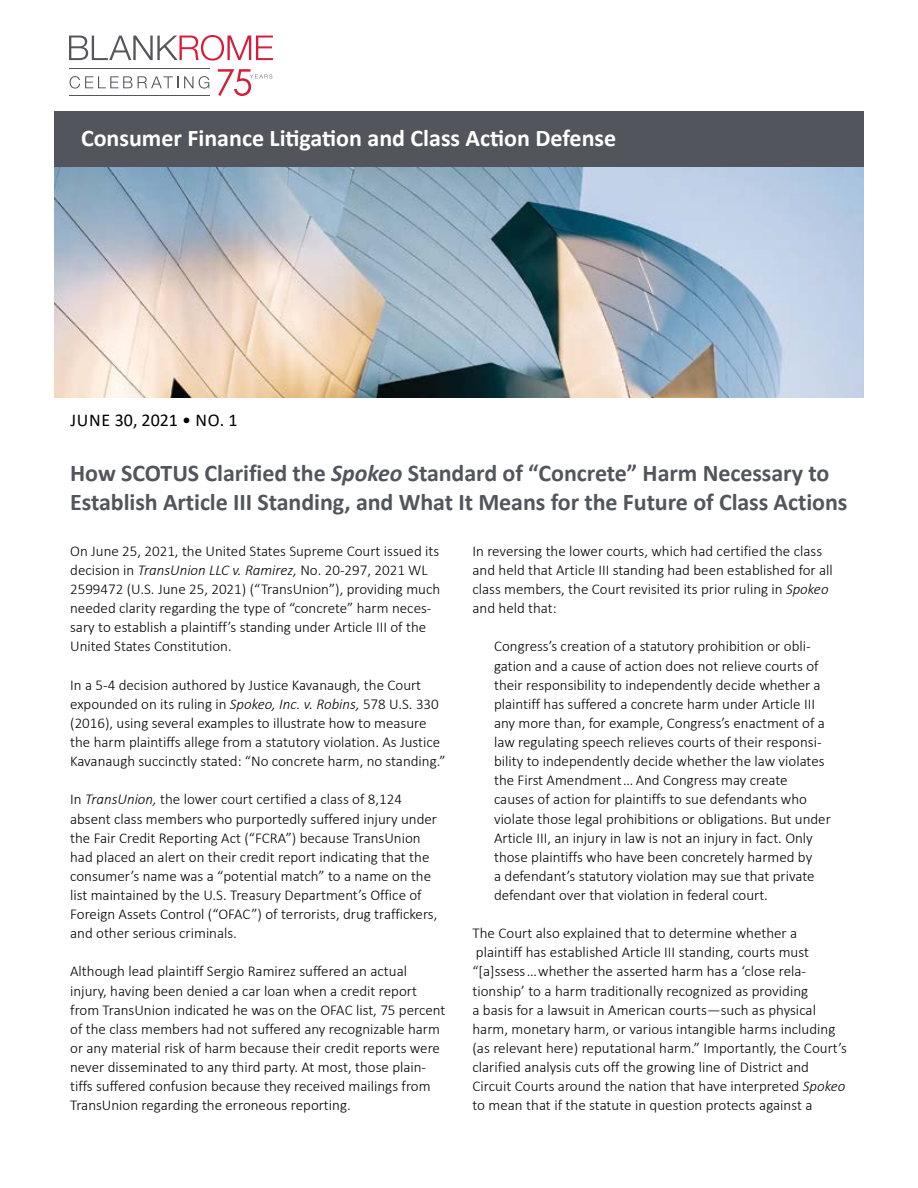
<style>
.page{position:relative;width:918px;height:1188px;background:#fff}
.page>*{position:absolute;margin:0;border:0;box-sizing:border-box;transform-origin:0 0}
.t1{font:700 24px/28.5px "Calibri";letter-spacing:-.005em;color:#52555b}
.t2{font:700 24px "Calibri";color:#fff}
.t3{font:18px "Calibri";letter-spacing:.02em;color:#000}
.t4{font:300 15px/19.2px "Calibri";color:#000}
.s1{font-style:italic}
</style>
<div class="page">
<img style="left:54px;top:167px;width:810px;height:231px">
<div style="left:54px;top:111px;width:810px;height:56px;background:#52555b"></div>
<hr style="left:69px;top:69px;width:141px;height:1px;background:#55565c">
<hr style="left:69px;top:95px;width:141px;height:1px;background:#55565c">
<svg style="left:218px;top:69px;width:54px;height:27px"></svg>
<svg style="left:70px;top:76px;width:108px;height:13px"></svg>
<svg style="left:184px;top:76px;width:9px;height:12px"></svg>
<svg style="left:199px;top:76px;width:10px;height:13px"></svg>
<svg style="left:69px;top:35px;width:204px;height:26px"></svg>
<h1 class="t2" style="left:81px;top:121px;width:537px">Consumer Finance Litigation and Class Action Defense</h1>
<p class="t3" style="left:71px;top:408px;width:169px">JUNE 30, 2021 • NO. 1</p>
<h1 class="t1" style="left:70px;top:459px;width:779px">How SCOTUS Clarified the <span class="s1">Spokeo</span> Standard of “Concrete” Harm Necessary to<br>Establish Article III Standing, and What It Means for the Future of Class Actions</h1>
<p class="t4" style="left:70px;top:541px;width:372px">On June 25, 2021, the United States Supreme Court issued its decision in <span class="s1">TransUnion LLC v. Ramirez,</span> No. 20-297, 2021 WL 2599472 (U.S. June 25, 2021) (“TransUnion”), providing much needed clarity regarding the type of “concrete” harm neces&shy;sary to establish a plaintiff’s standing under Article III of the United States Constitution.</p>
<p class="t4" style="left:70px;top:675px;width:377px">In a 5-4 decision authored by Justice Kavanaugh, the Court expounded on its ruling in <span class="s1">Spokeo, Inc. v. Robins,</span> 578 U.S. 330 (2016), using several examples to illustrate how to measure the harm plaintiffs allege from a statutory violation. As Justice Kavanaugh succinctly stated: “No concrete harm, no standing.”</p>
<p class="t4" style="left:70px;top:790px;width:369px">In <span class="s1">TransUnion,</span> the lower court certified a class of 8,124 absent class members who purportedly suffered injury under the Fair Credit Reporting Act (“FCRA”) because TransUnion had placed an alert on their credit report indicating that the consumer’s name was a “potential match” to a name on the list maintained by the U.S. Treasury Department’s Office of Foreign Assets Control (“OFAC”) of terrorists, drug traffickers, and other serious criminals.</p>
<p class="t4" style="left:70px;top:962px;width:377px">Although lead plaintiff Sergio Ramirez suffered an actual injury, having been denied a car loan when a credit report from TransUnion indicated he was on the OFAC list, 75 percent of the class members had not suffered any recognizable harm or any material risk of harm because their credit reports were never disseminated to any third party. At most, those plain&shy;tiffs suffered confusion because they received mailings from TransUnion regarding the erroneous reporting.</p>
<p class="t4" style="left:472px;top:541px;width:362px">In reversing the lower courts, which had certified the class and held that Article III standing had been established for all class members, the Court revisited its prior ruling in <span class="s1">Spokeo </span>and held that:</p>
<p class="t4" style="left:494px;top:637px;width:338px">Congress’s creation of a statutory prohibition or obli&shy;gation and a cause of action does not relieve courts of their responsibility to independently decide whether a plaintiff has suffered a concrete harm under Article III any more than, for example, Congress’s enactment of a law regulating speech relieves courts of their responsi&shy;bility to independently decide whether the law violates the First Amendment … And Congress may create causes of action for plaintiffs to sue defendants who violate those legal prohibitions or obligations. But under Article III, an injury in law is not an injury in fact. Only those plaintiffs who have been concretely harmed by<br>a defendant’s statutory violation may sue that private defendant over that violation in federal court.</p>
<p class="t4" style="left:472px;top:924px;width:376px">The Court also explained that to determine whether a plaintiff has established Article III standing, courts must “[a]ssess … whether the asserted harm has a ‘close rela&shy;tionship’ to a harm traditionally recognized as providing<br>a basis for a lawsuit in American courts—such as physical harm, monetary harm, or various intangible harms including (as relevant here) reputational harm.” Importantly, the Court’s clarified analysis cuts off the growing line of District and Circuit Courts around the nation that have interpreted <span class="s1">Spokeo </span>to mean that if the statute in question protects against a</p>
</div>
